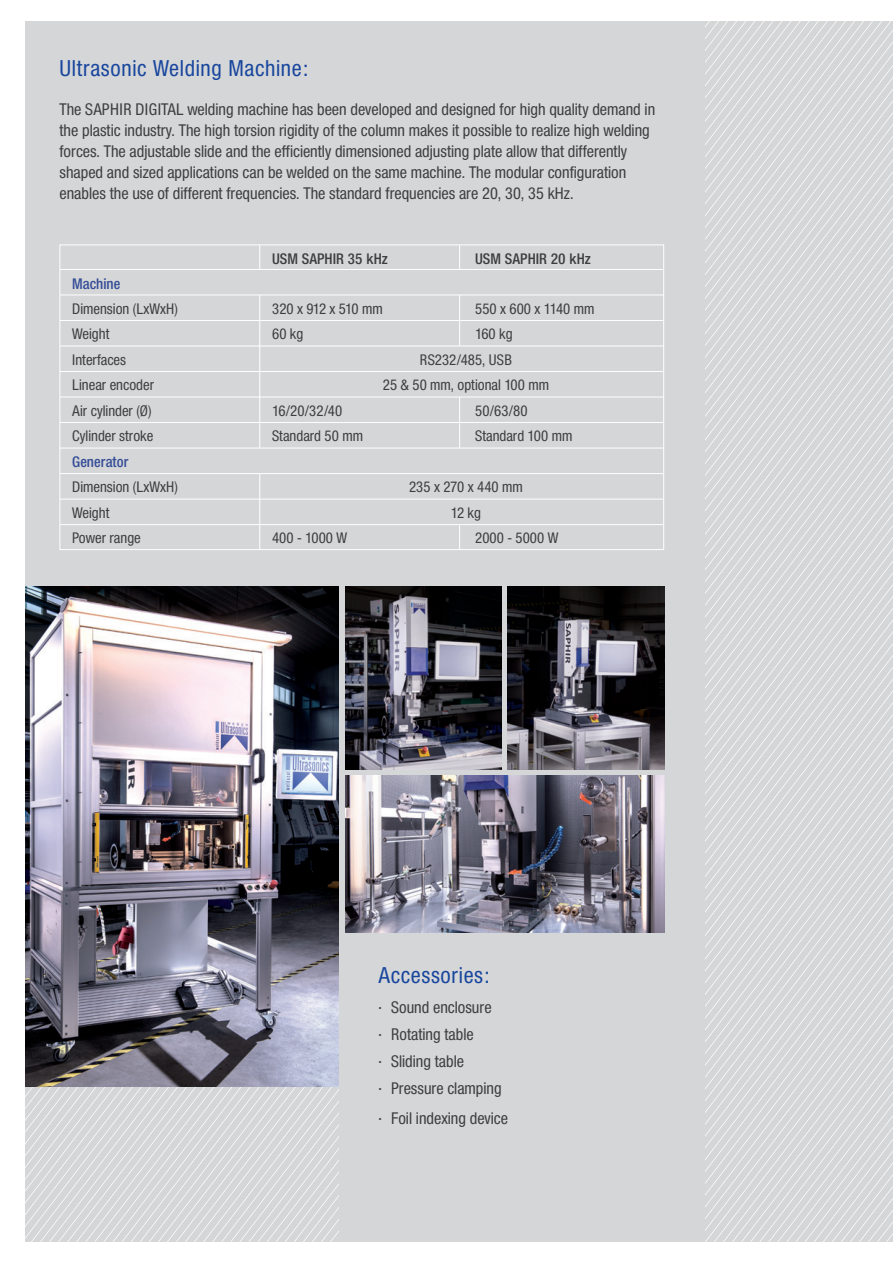
<style>
.page{position:relative;width:893px;height:1263px;background:#fff}
.page>*{position:absolute;margin:0;border:0;box-sizing:border-box;transform-origin:0 0}
.t1{font:22.5px "Neue Helvetica Condensed BQ";letter-spacing:.03em;color:#18469d}
.t2{font:16.5px/21px "Neue Helvetica Condensed BQ";color:#3e3e3f}
.t3{font:15px/25.5px "Neue Helvetica Condensed BQ";color:#3e3e3f}
.t4{font:500 15px "Neue Helvetica Condensed BQ";color:#3e3e3f}
.t5{font:500 15px "Neue Helvetica Condensed BQ";color:#354d96}
</style>
<div class="page">
<div style="left:26px;top:21px;width:867px;height:1221px;background:#d5d6d8"></div>
<hr style="left:60px;top:295px;width:604px;height:1px;background:#fff">
<hr style="left:60px;top:320px;width:604px;height:1px;background:#fff">
<hr style="left:60px;top:346px;width:604px;height:1px;background:#fff">
<hr style="left:60px;top:371px;width:604px;height:1px;background:#fff">
<svg style="left:259px;top:245px;width:1px;height:24px"></svg>
<svg style="left:459px;top:245px;width:1px;height:24px"></svg>
<hr style="left:60px;top:269px;width:604px;height:1px;background:#fff">
<hr style="left:60px;top:397px;width:604px;height:1px;background:#fff">
<hr style="left:60px;top:422px;width:604px;height:1px;background:#fff">
<hr style="left:60px;top:448px;width:604px;height:1px;background:#fff">
<hr style="left:60px;top:473px;width:604px;height:1px;background:#fff">
<hr style="left:60px;top:499px;width:604px;height:1px;background:#fff">
<hr style="left:60px;top:524px;width:604px;height:1px;background:#fff">
<hr style="left:259px;top:295px;width:1px;height:103px;background:#fff">
<hr style="left:459px;top:295px;width:1px;height:51px;background:#fff">
<hr style="left:259px;top:474px;width:1px;height:76px;background:#fff">
<svg style="left:459px;top:525px;width:1px;height:25px"></svg>
<hr style="left:259px;top:397px;width:1px;height:51px;background:#fff">
<hr style="left:459px;top:397px;width:1px;height:51px;background:#fff">
<svg style="left:25px;top:1086px;width:313px;height:156px"></svg>
<img style="left:26px;top:587px;width:313px;height:500px">
<img style="left:346px;top:587px;width:156px;height:183px">
<img style="left:346px;top:776px;width:318px;height:156px">
<img style="left:508px;top:587px;width:156px;height:183px">
<svg style="left:706px;top:21px;width:5px;height:1220px"></svg>
<svg style="left:711px;top:21px;width:9px;height:1221px"></svg>
<svg style="left:720px;top:21px;width:9px;height:1221px"></svg>
<svg style="left:729px;top:21px;width:10px;height:1221px"></svg>
<svg style="left:739px;top:21px;width:9px;height:1221px"></svg>
<svg style="left:748px;top:21px;width:9px;height:1221px"></svg>
<svg style="left:757px;top:21px;width:9px;height:1221px"></svg>
<svg style="left:766px;top:21px;width:9px;height:1221px"></svg>
<svg style="left:775px;top:21px;width:9px;height:1221px"></svg>
<svg style="left:784px;top:21px;width:9px;height:1221px"></svg>
<svg style="left:793px;top:21px;width:9px;height:1221px"></svg>
<svg style="left:802px;top:21px;width:9px;height:1221px"></svg>
<svg style="left:811px;top:21px;width:9px;height:1221px"></svg>
<svg style="left:820px;top:21px;width:9px;height:1221px"></svg>
<svg style="left:829px;top:21px;width:9px;height:1221px"></svg>
<svg style="left:838px;top:21px;width:9px;height:1221px"></svg>
<svg style="left:847px;top:21px;width:9px;height:1221px"></svg>
<svg style="left:856px;top:21px;width:9px;height:1221px"></svg>
<svg style="left:865px;top:21px;width:28px;height:1221px"></svg>
<h1 class="t1" style="left:60px;top:54px;width:250px">Ultrasonic Welding Machine:</h1>
<p class="t2" style="left:60px;top:99px;width:597px">The SAPHIR DIGITAL welding machine has been developed and designed for high quality demand in the plastic industry. The high torsion rigidity of the column makes it possible to realize high welding forces. The adjustable slide and the efficiently dimensioned adjusting plate allow that differently shaped and sized applications can be welded on the same machine. The modular configuration enables the use of different frequencies. The standard frequencies are 20, 30, 35 kHz.</p>
<p class="t5" style="left:72px;top:275px;width:50px">Machine</p>
<p class="t3" style="left:72px;top:296px;width:107px">Dimension (LxWxH)<br>Weight<br>Interfaces<br>Linear encoder<br>Air cylinder (Ø)<br>Cylinder stroke</p>
<p class="t5" style="left:72px;top:452px;width:58px">Generator</p>
<p class="t3" style="left:72px;top:474px;width:107px">Dimension (LxWxH)<br>Weight<br>Power range</p>
<p class="t4" style="left:272px;top:249px;width:117px">USM SAPHIR 35 kHz</p>
<p class="t3" style="left:272px;top:296px;width:112px">320 x 912 x 510 mm<br>60 kg</p>
<p class="t3" style="left:383px;top:347px;width:168px;text-align:center">RS232/485, USB<br>25 &amp; 50 mm, optional 100 mm</p>
<p class="t4" style="left:475px;top:249px;width:117px">USM SAPHIR 20 kHz</p>
<p class="t3" style="left:475px;top:296px;width:121px">550 x 600 x 1140 mm<br>160 kg</p>
<p class="t3" style="left:272px;top:398px;width:92px">16/20/32/40<br>Standard 50 mm</p>
<p class="t3" style="left:272px;top:525px;width:76px">400 - 1000 W</p>
<p class="t3" style="left:475px;top:398px;width:99px">50/63/80<br>Standard 100 mm</p>
<p class="t3" style="left:409px;top:474px;width:115px;text-align:center">235 x 270 x 440 mm<br>12 kg</p>
<p class="t3" style="left:475px;top:525px;width:85px">2000 - 5000 W</p>
<h1 class="t1" style="left:378px;top:962px;width:113px">Accessories:</h1>
<p class="t2" style="left:378px;top:994px;width:125px;line-height:27px">· Sound enclosure<br>· Rotating table<br>· Sliding table<br>· Pressure clamping</p>
<p class="t2" style="left:378px;top:1108px;width:131px">· Foil indexing device</p>
</div>
